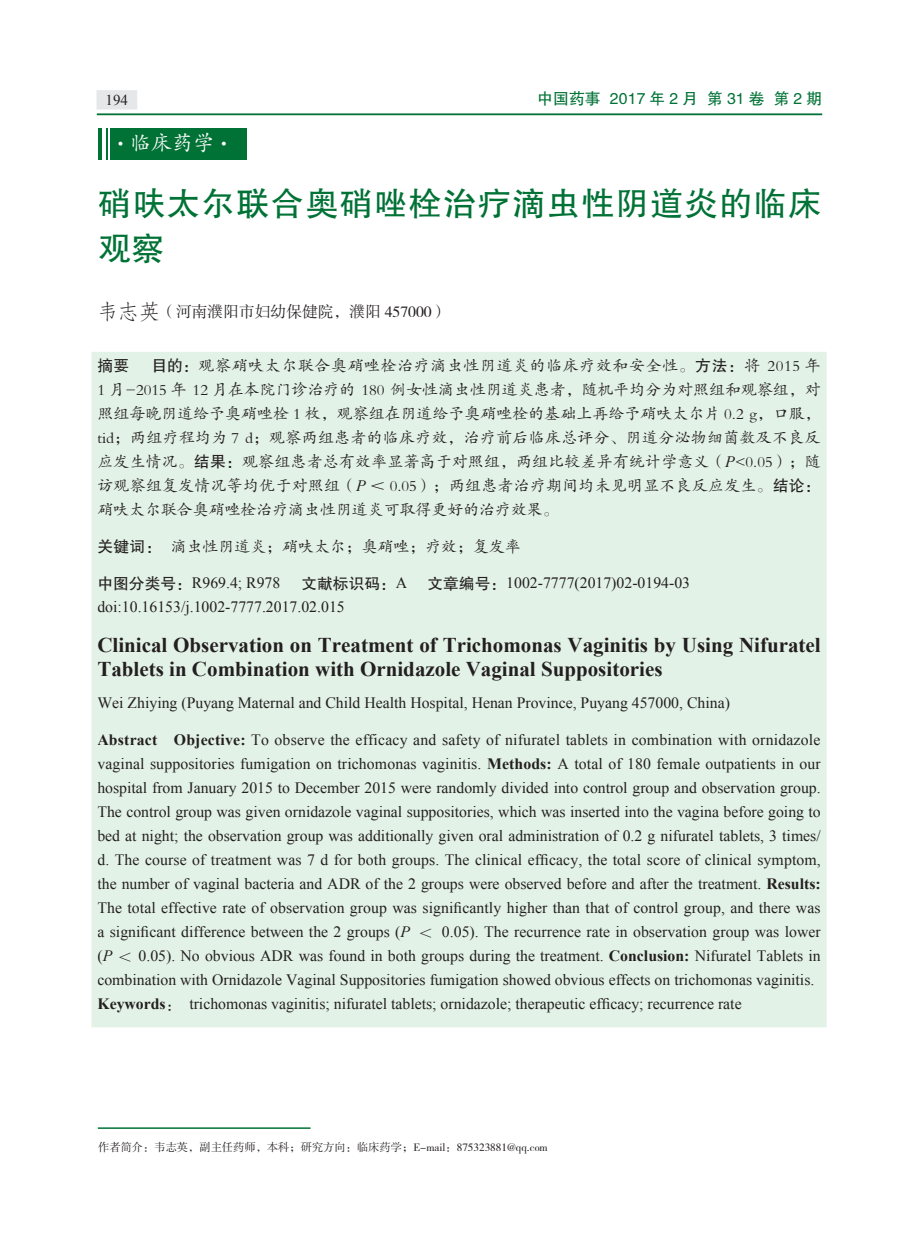
<style>
.page{position:relative;width:919px;height:1238px;background:#fff}
.page>*{position:absolute;margin:0;border:0;box-sizing:border-box;transform-origin:0 0}
.t1{font:33px/45px "FZHTJW GB1 0";letter-spacing:.045em;color:#007236}
.t2{font:700 21px/24px "Times New Roman";color:#231f20}
.t3{font:21px "FZKTJW GB1 0";color:#fff}
.t4{font:15.9px/24px "FZKTK GBK1 0";color:#231f20;text-align:justify}
.t5{font:15.75px/24px "Times New Roman";color:#231f20}
.t6{font:15.75px "FZSSK GBK1 0";color:#231f20}
.t7{font:15.75px "FZHTJW GB1 0";letter-spacing:.01em;color:#007236}
.t8{font:15.75px "FZHTJW GB1 0";color:#231f20}
.t9{font:15px "Times New Roman";color:#231f20}
.t10{font:11.25px "FZSSK GBK1 0";color:#231f20}
.s1{font-family:"FZDHTJW GB1 0"}
.s2{font-family:"FZFSK GBK1 0";font-size:21px}
.s3{font-family:"FZHTJW GB1 0";font-size:15.75px}
.s4{font-family:"FZHTJW GB1 0"}
.s5{font-family:"Times New Roman";font-style:italic}
.s6{font-family:"Times New Roman"}
.s7{font-weight:700}
.s8{font-style:italic}
.s9{font-family:"Adobe Song Std";font-weight:300}
.s10{font-family:"FZKTK GBK1 0"}
</style>
<div class="page">
<hr style="left:97px;top:113px;width:725px;height:2px;background:#007236">
<div style="left:97px;top:90px;width:40px;height:19px;background:#e6e7e9"></div>
<div style="left:91px;top:352px;width:736px;height:676px;background:#e3f2e7"></div>
<hr style="left:98px;top:1127px;width:212px;height:1px;background:#007236">
<div style="left:98px;top:128px;width:149px;height:31px;background:#007236"></div>
<hr style="left:102px;top:128px;width:4px;height:31px;background:#fff">
<hr style="left:109px;top:128px;width:1px;height:31px;background:#fff">
<p class="t9" style="left:106px;top:90px;width:24px">194</p>
<p class="t7" style="left:537px;top:90px;width:286px">中国药事 2017 年 2 月 第 31 卷 第 2 期</p>
<h2 class="t3" style="left:110px;top:132px;width:126px"><span class="s1">·</span>临床药学<span class="s1">·</span></h2>
<h1 class="t1" style="left:98px;top:182px;width:724px">硝呋太尔联合奥硝唑栓治疗滴虫性阴道炎的临床观察</h1>
<p class="t6" style="left:97px;top:304px;width:351px"><span class="s2">韦志英</span>（河南濮阳市妇幼保健院，濮阳 457000）</p>
<p class="t4" style="left:97px;top:354px;width:724px;text-indent:54px"><span class="s3">目的：</span>观察硝呋太尔联合奥硝唑栓治疗滴虫性阴道炎的临床疗效和安全性。<span class="s3">方法：</span>将 2015 年1 月-2015 年 12 月在本院门诊治疗的 180 例女性滴虫性阴道炎患者，随机平均分为对照组和观察组，对照组每晚阴道给予奥硝唑栓 1 枚，观察组在阴道给予奥硝唑栓的基础上再给予硝呋太尔片 0.2 g，口服，tid；两组疗程均为 7 d；观察两组患者的临床疗效，治疗前后临床总评分、阴道分泌物细菌数及不良反应发生情况。<span class="s4">结果：</span>观察组患者总有效率显著高于对照组，两组比较差异有统计学意义（<span class="s5">P</span>&lt;0.05）；随访观察组复发情况等均优于对照组（<span class="s5">P</span> ＜ 0.05）；两组患者治疗期间均未见明显不良反应发生。<span class="s4">结论：</span>硝呋太尔联合奥硝唑栓治疗滴虫性阴道炎可取得更好的治疗效果。</p>
<p class="t4" style="left:97px;top:535px;width:425px"><span class="s4">关键词：</span> 滴虫性阴道炎；硝呋太尔；奥硝唑；疗效；复发率</p>
<p class="t5" style="left:97px;top:570px;width:184px"><span class="s4">中图分类号：</span>R969.4; R978</p>
<p class="t8" style="left:301px;top:574px;width:107px">文献标识码：<span class="s6">A</span></p>
<p class="t5" style="left:427px;top:570px;width:264px"><span class="s4">文章编号：</span>1002-7777(2017)02-0194-03</p>
<p class="t5" style="left:97px;top:594px;width:249px">doi:10.16153/j.1002-7777.2017.02.015</p>
<h2 class="t2" style="left:97px;top:632px;width:724px">Clinical Observation on Treatment of Trichomonas Vaginitis by Using Nifuratel<br>Tablets in Combination with Ornidazole Vaginal Suppositories</h2>
<p class="t5" style="left:97px;top:691px;width:634px">Wei Zhiying (Puyang Maternal and Child Health Hospital, Henan Province, Puyang 457000, China)</p>
<p class="t5" style="left:97px;top:727px;width:724px"><span class="s7">Abstract Objective:</span> To observe the efficacy and safety of nifuratel tablets in combination with ornidazole vaginal suppositories fumigation on trichomonas vaginitis. <span class="s7">Methods:</span> A total of 180 female outpatients in our hospital from January 2015 to December 2015 were randomly divided into control group and observation group.<br>The control group was given ornidazole vaginal suppositories, which was inserted into the vagina before going to bed at night; the observation group was additionally given oral administration of 0.2 g nifuratel tablets, 3 times/ d. The course of treatment was 7 d for both groups. The clinical efficacy, the total score of clinical symptom, the number of vaginal bacteria and ADR of the 2 groups were observed before and after the treatment. <span class="s7">Results:<br></span>The total effective rate of observation group was significantly higher than that of control group, and there was a significant difference between the 2 groups (<span class="s8">P</span> <span class="s9">＜</span> 0.05). The recurrence rate in observation group was lower (<span class="s8">P</span> <span class="s9">＜</span> 0.05). No obvious ADR was found in both groups during the treatment. <span class="s7">Conclusion:</span> Nifuratel Tablets in combination with Ornidazole Vaginal Suppositories fumigation showed obvious effects on trichomonas vaginitis.<br><span class="s7">Keywords</span><span class="s10">：</span> trichomonas vaginitis; nifuratel tablets; ornidazole; therapeutic efficacy; recurrence rate</p>
<p class="t8" style="left:97px;top:357px;width:33px">摘要</p>
<p class="t10" style="left:98px;top:1141px;width:451px">作者简介：韦志英，副主任药师，本科；研究方向：临床药学；E-mail：875323881@qq.com</p>
</div>
